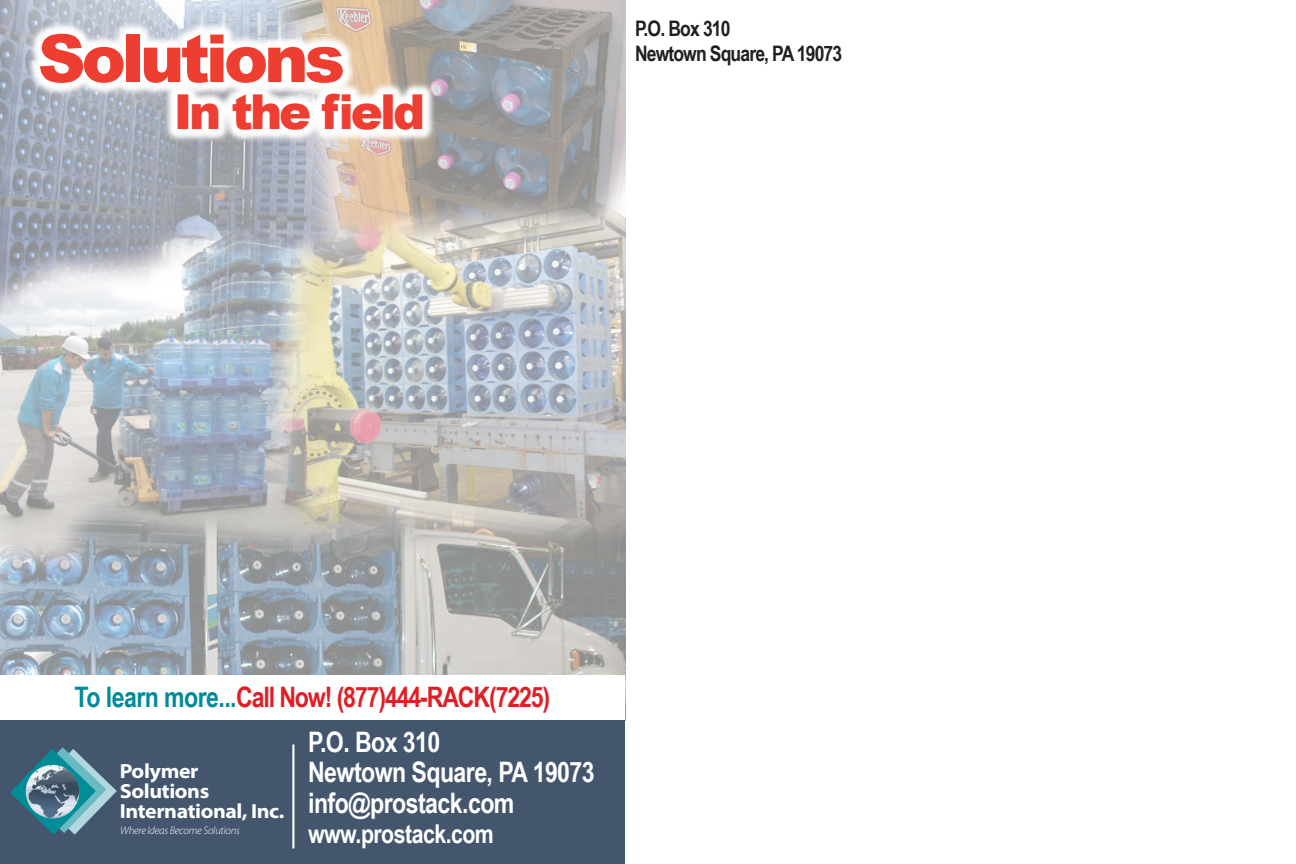
<style>
.page{position:relative;width:1296px;height:864px;background:#fff}
.page>*{position:absolute;margin:0;border:0;box-sizing:border-box;transform-origin:0 0}
.t1{font:900 66.4px "Arial";letter-spacing:-.06em;color:#ee3e32}
.t2{font:900 48.2px "Arial";letter-spacing:-.06em;color:#ee3e32}
.t3{font:700 28.2px "Arial Narrow";letter-spacing:-.02em;color:#fff}
.t4{font:700 28.2px "Arial Narrow";letter-spacing:-.04em;color:#de1f26}
.t5{font:700 26px "Arial Narrow";letter-spacing:-.02em;color:#fff}
.t6{font:700 21.4px "Arial Narrow";letter-spacing:-.04em;color:#231f20}
.t7{font:700 semi-expanded 20.4px "Myriad Pro";letter-spacing:-.02em;color:#fff}
.t8{font:italic 300 11px "Myriad Pro";letter-spacing:-.02em;color:#fff}
.s1{color:#008b98}
</style>
<div class="page">
<img style="left:0;top:0;width:625px;height:675px">
<div style="left:0;top:680px;width:625px;height:184px;background:#43566e"></div>
<hr style="left:292px;top:744px;width:2px;height:104px;background:#fff">
<div style="left:0;top:675px;width:625px;height:45px;background:#fff"></div>
<svg style="left:10px;top:747px;width:107px;height:88px"></svg>
<img style="left:26px;top:765px;width:53px;height:53px;border-radius:27px">
<svg style="left:26px;top:20px;width:331px;height:76px"></svg>
<svg style="left:39px;top:33px;width:86px;height:51px"></svg>
<svg style="left:143px;top:33px;width:201px;height:51px"></svg>
<svg style="left:164px;top:80px;width:272px;height:64px"></svg>
<svg style="left:191px;top:103px;width:28px;height:27px"></svg>
<svg style="left:232px;top:93px;width:79px;height:37px"></svg>
<svg style="left:321px;top:93px;width:61px;height:37px"></svg>
<svg style="left:394px;top:94px;width:29px;height:36px"></svg>
<h1 class="t1" style="left:38px;top:10px;width:309px">Solutions</h1>
<h2 class="t2" style="left:173px;top:77px;width:253px">In the field</h2>
<p class="t6" style="left:635px;top:12px;width:97px">P.O. Box 310</p>
<p class="t6" style="left:635px;top:38px;width:209px">Newtown Square, PA 19073</p>
<p class="t4" style="left:75px;top:676px;width:477px"><span class="s1">To learn more...</span>Call Now! (877)444-RACK(7225)</p>
<p class="t7" style="left:120px;top:757px;width:80px">Polymer</p>
<p class="t7" style="left:120px;top:778px;width:91px">Solutions</p>
<p class="t7" style="left:120px;top:798px;width:166px">International, Inc.</p>
<p class="t8" style="left:120px;top:824px;width:121px">Where Ideas Become Solutions</p>
<p class="t3" style="left:308px;top:721px;width:134px">P.O. Box 310</p>
<p class="t3" style="left:308px;top:751px;width:288px">Newtown Square, PA 19073</p>
<p class="t3" style="left:308px;top:781px;width:208px">info@prostack.com</p>
<p class="t5" style="left:308px;top:814px;width:187px">www.prostack.com</p>
</div>
